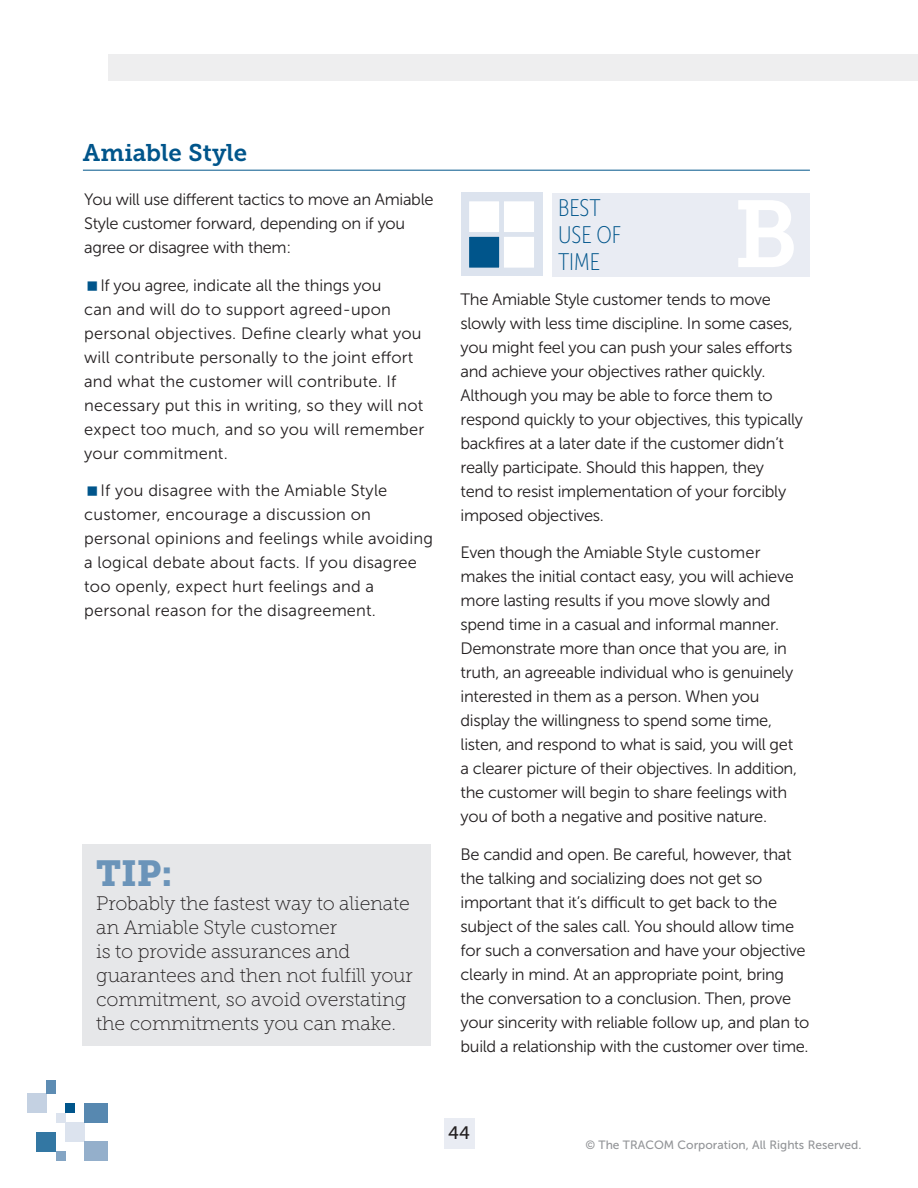
<style>
.page{position:relative;width:918px;height:1188px;background:#fff}
.page>*{position:absolute;margin:0;border:0;box-sizing:border-box;transform-origin:0 0}
.t1{font:36px "Museo Slab 900";color:#6b94b9}
.t2{font:24px/27px "Museo Sans Cond 100";color:#00558b}
.t3{font:24px "Museo Slab 700";color:#00558b}
.t4{font:19.5px/24px "Museo Slab 100";letter-spacing:-.01em;color:#231f20}
.t5{font:18px "Museo Sans 500";color:#231f20}
.t6{font:16.5px/24px "Museo Sans 300";letter-spacing:-.02em;color:#231f20}
.t7{font:16.5px/24px "Museo Sans 300";letter-spacing:.01em;color:#231f20}
.t8{font:12px "Museo Sans 500";color:#939598}
</style>
<div class="page">
<div style="left:56px;top:1113px;width:10px;height:9px;background:#dce3ee"></div>
<div style="left:66px;top:1103px;width:9px;height:10px;background:#00558b"></div>
<div style="left:27px;top:1094px;width:19px;height:19px;background:#c4d1e2"></div>
<div style="left:37px;top:1132px;width:19px;height:19px;background:#3377a3"></div>
<div style="left:56px;top:1151px;width:10px;height:10px;background:#84a5c4"></div>
<div style="left:46px;top:1080px;width:10px;height:14px;background:#5d8cb3"></div>
<div style="left:66px;top:1122px;width:19px;height:20px;background:#dce3ee"></div>
<div style="left:85px;top:1142px;width:23px;height:19px;background:#94afcb"></div>
<div style="left:85px;top:1103px;width:23px;height:19px;background:#5788b0"></div>
<div style="left:108px;top:54px;width:810px;height:27px;background:#eeeeef"></div>
<div style="left:444px;top:1118px;width:30px;height:31px;background:#e9ecf3"></div>
<div style="left:552px;top:193px;width:258px;height:83px;background:#e9ecf3"></div>
<div style="left:461px;top:193px;width:81px;height:83px;background:#dce3ee"></div>
<div style="left:465px;top:197px;width:39px;height:40px;background:#fff;border:4px solid #dce3ee"></div>
<div style="left:465px;top:232px;width:39px;height:40px;background:#00558b;border:4px solid #dce3ee"></div>
<div style="left:500px;top:197px;width:38px;height:40px;background:#fff;border:4px solid #dce3ee"></div>
<div style="left:500px;top:232px;width:38px;height:40px;background:#fff;border:4px solid #dce3ee"></div>
<svg style="left:738px;top:200px;width:56px;height:67px"></svg>
<hr style="left:83px;top:170px;width:727px;height:1px;background:#00558b">
<div style="left:83px;top:844px;width:348px;height:201px;background:#e6e7e9"></div>
<h2 class="t3" style="left:83px;top:139px;width:166px">Amiable Style</h2>
<p class="t6" style="left:84px;top:188px;width:351px">You will use different tactics to move an Amiable<br>Style customer forward, depending on if you agree or disagree with them:</p>
<p class="t7" style="left:84px;top:273px;width:342px;text-indent:16px">If you agree, indicate all the things you<br>can and will do to support agreed-upon personal objectives. Define clearly what you will contribute personally to the joint effort and what the customer will contribute. If necessary put this in writing, so they will not expect too much, and so you will remember your commitment.</p>
<p class="t7" style="left:84px;top:479px;width:350px;text-indent:16px">If you disagree with the Amiable Style customer, encourage a discussion on personal opinions and feelings while avoiding a logical debate about facts. If you disagree too openly, expect hurt feelings and a personal reason for the disagreement.</p>
<h1 class="t1" style="left:96px;top:853px;width:78px">TIP:</h1>
<p class="t4" style="left:96px;top:892px;width:318px">Probably the fastest way to alienate an Amiable Style customer<br>is to provide assurances and guarantees and then not fulfill your commitment, so avoid overstating the commitments you can make.</p>
<h2 class="t2" style="left:558px;top:194px;width:65px">BEST<br>USE OF<br>TIME</h2>
<p class="t6" style="left:461px;top:287px;width:344px">The Amiable Style customer tends to move slowly with less time discipline. In some cases, you might feel you can push your sales efforts and achieve your objectives rather quickly.<br>Although you may be able to force them to respond quickly to your objectives, this typically backfires at a later date if the customer didn’t really participate. Should this happen, they<br>tend to resist implementation of your forcibly imposed objectives.</p>
<p class="t6" style="left:461px;top:541px;width:338px">Even though the Amiable Style customer makes the initial contact easy, you will achieve more lasting results if you move slowly and spend time in a casual and informal manner.<br>Demonstrate more than once that you are, in truth, an agreeable individual who is genuinely interested in them as a person. When you display the willingness to spend some time, listen, and respond to what is said, you will get a clearer picture of their objectives. In addition, the customer will begin to share feelings with you of both a negative and positive nature.</p>
<p class="t6" style="left:461px;top:842px;width:350px">Be candid and open. Be careful, however, that the talking and socializing does not get so important that it’s difficult to get back to the subject of the sales call. You should allow time for such a conversation and have your objective clearly in mind. At an appropriate point, bring the conversation to a conclusion. Then, prove your sincerity with reliable follow up, and plan to build a relationship with the customer over time.</p>
<p class="t5" style="left:448px;top:1123px;width:23px">44</p>
<p class="t8" style="left:585px;top:1138px;width:278px">© The TRACOM Corporation, All Rights Reserved.</p>
</div>
